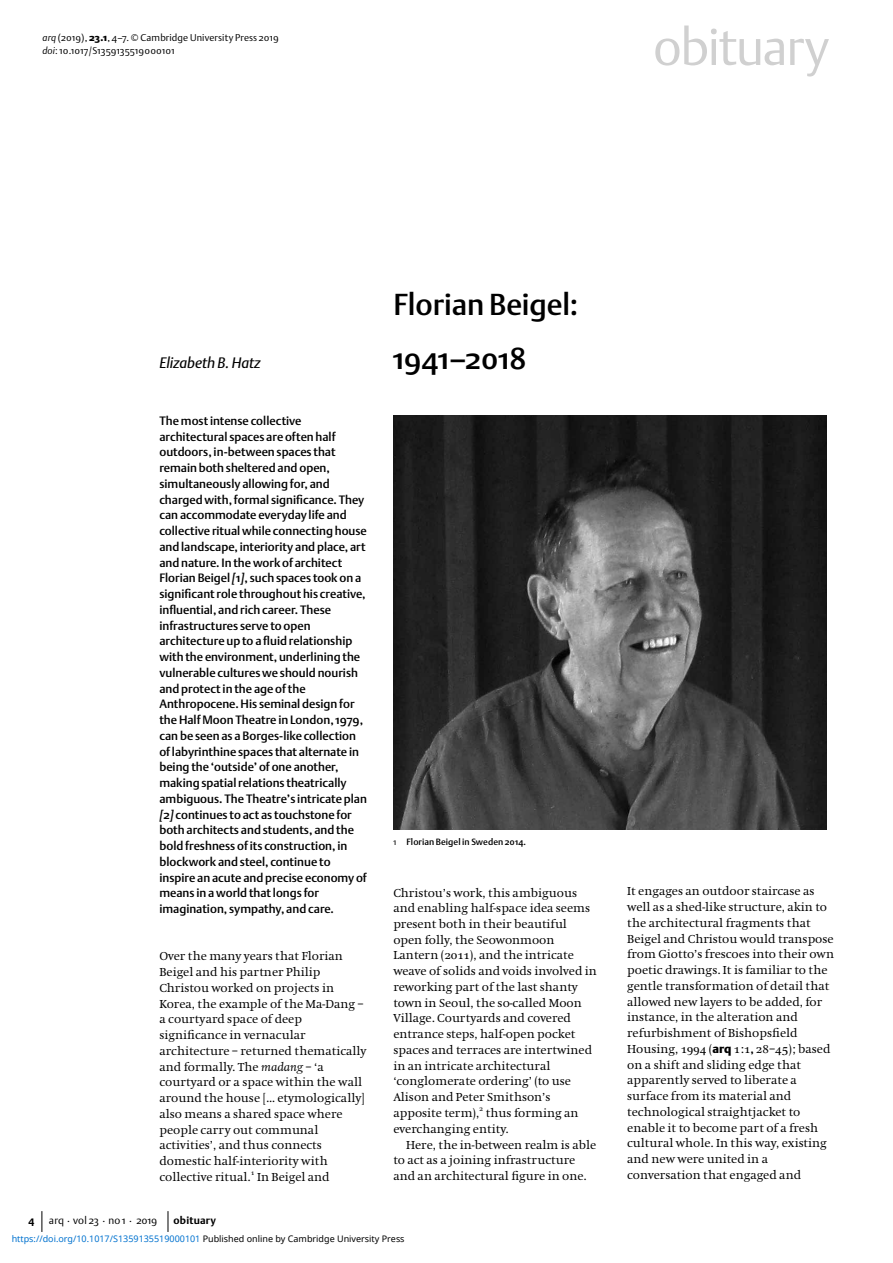
<style>
.page{position:relative;width:893px;height:1263px;background:#fff}
.page>*{position:absolute;margin:0;border:0;box-sizing:border-box;transform-origin:0 0}
.t1{font:51px "DTL Argo ST Light";letter-spacing:-.025em;color:#d0d0d0}
.t2{font:30px/54px "DTL Argo ST Medium";color:#000}
.t3{font:italic 15px "DTL Argo ST";color:#000}
.t4{font:12px/15.8px "Hollander";color:#000}
.t5{font:12px/15.8px "DTL Argo ST Medium";color:#000}
.t6{font:10.5px "DTL Argo ST Light";letter-spacing:.005em;color:#000}
.t7{font:700 10.5px "DTL Argo ST";letter-spacing:.02em;color:#000}
.t8{font:9.75px "DTL Argo ST Light";letter-spacing:.015em;color:#000}
.t9{font:9px "Noto Sans";color:#0172cf}
.t10{font:9px "DTL Argo ST Medium";letter-spacing:.01em;color:#000}
.t11{font:7.2px "Hollander SC";color:#000}
.s1{font-family:"DTL Argo T Light";font-style:italic}
.s2{font-family:"DTL Argo ST Black"}
.s3{font-style:italic}
.s4{font-family:"DTL Argo ST Light"}
.s5{font-family:"Hollander SC"}
.s6{color:#000}
.s7{font-family:"DTL Argo ST Medium"}
</style>
<div class="page">
<img style="left:393px;top:416px;width:433px;height:414px">
<svg style="left:42px;top:1211px;width:1px;height:21px"></svg>
<svg style="left:168px;top:1211px;width:1px;height:21px"></svg>
<p class="t8" style="left:43px;top:32px;width:238px"><span class="s1">arq</span> (2019), <span class="s2">23.1</span>, 4–7. © Cambridge University Press 2019</p>
<p class="t8" style="left:43px;top:45px;width:134px"><span class="s1">doi</span>: 10.1017/S1359135519000101</p>
<h1 class="t1" style="left:653px;top:16px;width:178px">obituary</h1>
<p class="t3" style="left:159px;top:354px;width:103px">Elizabeth B. Hatz</p>
<p class="t5" style="left:159px;top:413px;width:209px">The most intense collective architectural spaces are often half outdoors, in-between spaces that remain both sheltered and open, simultaneously allowing for, and charged with, formal significance. They can accommodate everyday life and collective ritual while connecting house and landscape, interiority and place, art and nature. In the work of architect Florian Beigel <span class="s3">[</span>1<span class="s3">]</span>, such spaces took on a significant role throughout his creative, influential, and rich career. These infrastructures serve to open architecture up to a fluid relationship with the environment, underlining the vulnerable cultures we should nourish and protect in the age of the Anthropocene. His seminal design for the Half Moon Theatre in London, 1979, can be seen as a Borges-like collection of labyrinthine spaces that alternate in being the ‘outside’ of one another, making spatial relations theatrically ambiguous. The Theatre’s intricate plan <span class="s3">[</span>2<span class="s3">]</span> continues to act as touchstone for both architects and students, and the bold freshness of its construction, in blockwork and steel, continue to inspire an acute and precise economy of means in a world that longs for imagination, sympathy, and care.</p>
<p class="t4" style="left:159px;top:948px;width:209px">Over the many years that Florian<br>Beigel and his partner Philip<br>Christou worked on projects in<br>Korea, the example of the Ma-Dang – a courtyard space of deep significance in vernacular architecture – returned thematically and formally. The <span class="s3">madang</span> – ‘a courtyard or a space within the wall around the house [… etymologically] also means a shared space where people carry out communal activities’, and thus connects domestic half-interiority with collective ritual.</p>
<p class="t11" style="left:251px;top:1168px;width:5px">1</p>
<p class="t4" style="left:257px;top:1169px;width:74px">In Beigel and</p>
<h2 class="t2" style="left:393px;top:277px;width:187px">Florian Beigel:<br>1941–2018</h2>
<p class="t10" style="left:393px;top:837px;width:134px"><span class="s4">1</span> Florian Beigel in Sweden 2014.</p>
<p class="t4" style="left:393px;top:885px;width:205px">Christou’s work, this ambiguous and enabling half-space idea seems present both in their beautiful open folly, the Seowonmoon<br>Lantern (<span class="s5">2011</span>), and the intricate weave of solids and voids involved in reworking part of the last shanty town in Seoul, the so-called Moon<br>Village. Courtyards and covered entrance steps, half-open pocket spaces and terraces are intertwined in an intricate architectural ‘conglomerate ordering’ (to use<br>Alison and Peter Smithson’s apposite term),</p>
<p class="t11" style="left:479px;top:1104px;width:5px">2</p>
<p class="t4" style="left:393px;top:1105px;width:187px;text-indent:92px">thus forming an everchanging entity.</p>
<p class="t4" style="left:393px;top:1137px;width:204px;text-indent:13px">Here, the in-between realm is able to act as a joining infrastructure and an architectural figure in one.</p>
<p class="t7" style="left:29px;top:1214px;width:8px">4</p>
<p class="t7" style="left:173px;top:1214px;width:44px">obituary</p>
<p class="t9" style="left:12px;top:1232px;width:394px">https://doi.org/10.1017/S1359135519000101 <span class="s6">Published online by Cambridge University Press</span></p>
<p class="t6" style="left:49px;top:1214px;width:110px">arq . vol 23 . no 1 . 2019</p>
<p class="t4" style="left:627px;top:884px;width:208px">It engages an outdoor staircase as well as a shed-like structure, akin to the architectural fragments that Beigel and Christou would transpose from Giotto’s frescoes into their own poetic drawings. It is familiar to the gentle transformation of detail that allowed new layers to be added, for instance, in the alteration and refurbishment of Bishopsfield Housing, <span class="s5">1994</span> (<span class="s2">arq</span> <span class="s5">1</span>:<span class="s5">1</span><span class="s7">,</span> <span class="s5">28</span>–<span class="s5">45</span>); based on a shift and sliding edge that apparently served to liberate a surface from its material and technological straightjacket to enable it to become part of a fresh cultural whole. In this way, existing and new were united in a conversation that engaged and</p>
</div>
